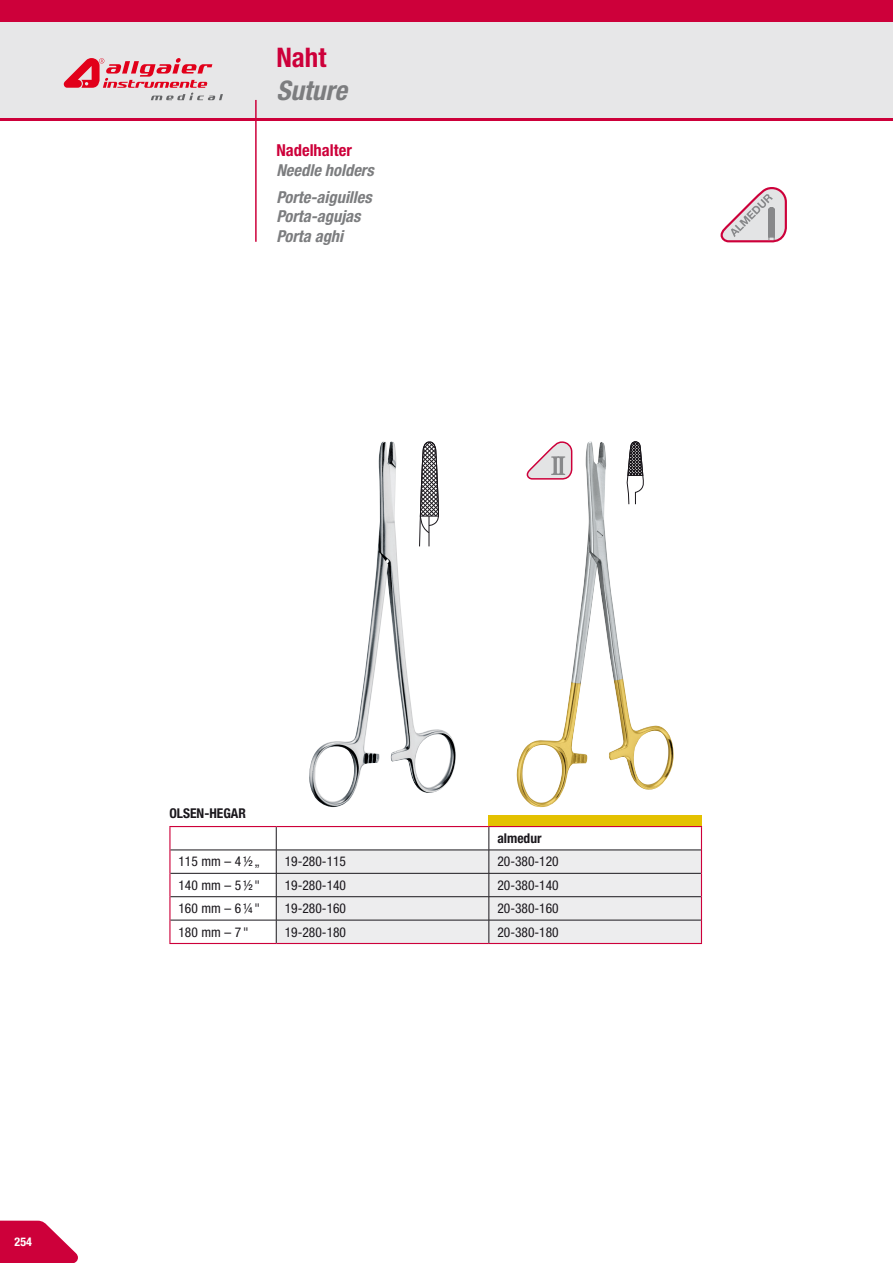
<style>
.page{position:relative;width:893px;height:1263px;background:#fff}
.page>*{position:absolute;margin:0;border:0;box-sizing:border-box;transform-origin:0 0}
.t1{font:italic 700 condensed 27px "Helvetica Neue LT Std";color:#7c7d7f}
.t2{font:700 condensed 27px "Helvetica Neue LT Std";color:#cd003a}
.t3{font:italic 700 condensed 16.5px/27px "Helvetica Neue LT Std";color:#7c7d7f}
.t4{font:700 condensed 16.5px "Helvetica Neue LT Std";color:#cd003a}
.t5{font:condensed 13.5px "Helvetica Neue LT Std";color:#1a171c}
.t6{font:700 condensed 13.5px "Helvetica Neue LT Std";color:#1a171c}
.t7{font:700 condensed 12px "Helvetica Neue LT Std";color:#fff}
</style>
<div class="page">
<svg style="left:0;top:1220px;width:78px;height:43px"></svg>
<hr style="left:0;top:1262px;width:74px;height:1px;background:#cd003a">
<div style="left:0;top:21px;width:893px;height:98px;background:#e7e7e8"></div>
<div style="left:0;top:0;width:893px;height:21px;background:#cd003a"></div>
<hr style="left:0;top:119px;width:893px;height:2px;background:#cd003a">
<svg style="left:64px;top:58px;width:159px;height:42px"></svg>
<hr style="left:255px;top:100px;width:2px;height:142px;background:#cd003a">
<img style="left:309px;top:441px;width:147px;height:366px">
<svg style="left:419px;top:441px;width:20px;height:106px"></svg>
<img style="left:516px;top:441px;width:158px;height:367px">
<svg style="left:526px;top:441px;width:47px;height:39px"></svg>
<svg style="left:627px;top:441px;width:17px;height:63px"></svg>
<hr style="left:169px;top:826px;width:107px;height:1px;background:#cd003a">
<hr style="left:276px;top:826px;width:213px;height:1px;background:#cd003a">
<svg style="left:169px;top:827px;width:1px;height:116px"></svg>
<hr style="left:169px;top:943px;width:107px;height:1px;background:#cd003a">
<hr style="left:276px;top:943px;width:213px;height:1px;background:#cd003a">
<hr style="left:170px;top:850px;width:106px;height:1px;background:#1a171c">
<hr style="left:170px;top:873px;width:106px;height:1px;background:#1a171c">
<hr style="left:170px;top:896px;width:106px;height:1px;background:#1a171c">
<hr style="left:170px;top:920px;width:106px;height:1px;background:#1a171c">
<hr style="left:489px;top:826px;width:213px;height:1px;background:#cd003a">
<hr style="left:489px;top:943px;width:213px;height:1px;background:#cd003a">
<svg style="left:276px;top:827px;width:426px;height:116px"></svg>
<hr style="left:489px;top:920px;width:212px;height:1px;background:#1a171c">
<div style="left:489px;top:815px;width:213px;height:11px;background:#e4c100"></div>
<svg style="left:722px;top:187px;width:65px;height:56px"></svg>
<h1 class="t2" style="left:276px;top:41px;width:51px">Naht</h1>
<h1 class="t1" style="left:276px;top:74px;width:72px">Suture</h1>
<p class="t4" style="left:276px;top:140px;width:77px">Nadelhalter</p>
<p class="t3" style="left:276px;top:157px;width:99px">Needle holders<br>Porte-aiguilles</p>
<p class="t3" style="left:276px;top:207px;width:86px;line-height:19.5px">Porta-agujas<br>Porta aghi</p>
<p class="t7" style="left:15px;top:1234px;width:19px">254</p>
<p class="t6" style="left:169px;top:805px;width:78px">Olsen-Hegar</p>
<p class="t6" style="left:497px;top:830px;width:46px">almedur</p>
<p class="t5" style="left:178px;top:854px;width:83px">115 mm – 4½„</p>
<p class="t5" style="left:285px;top:854px;width:63px">19-280-115</p>
<p class="t5" style="left:497px;top:854px;width:63px">20-380-120</p>
<p class="t5" style="left:178px;top:877px;width:83px">140 mm – 5½"</p>
<p class="t5" style="left:285px;top:877px;width:63px">19-280-140</p>
<p class="t5" style="left:497px;top:877px;width:63px">20-380-140</p>
<p class="t5" style="left:178px;top:901px;width:83px">160 mm – 6¼"</p>
<p class="t5" style="left:285px;top:901px;width:63px">19-280-160</p>
<p class="t5" style="left:497px;top:901px;width:63px">20-380-160</p>
<p class="t5" style="left:178px;top:924px;width:72px">180 mm – 7 "</p>
<p class="t5" style="left:285px;top:924px;width:63px">19-280-180</p>
<p class="t5" style="left:497px;top:924px;width:63px">20-380-180</p>
</div>
